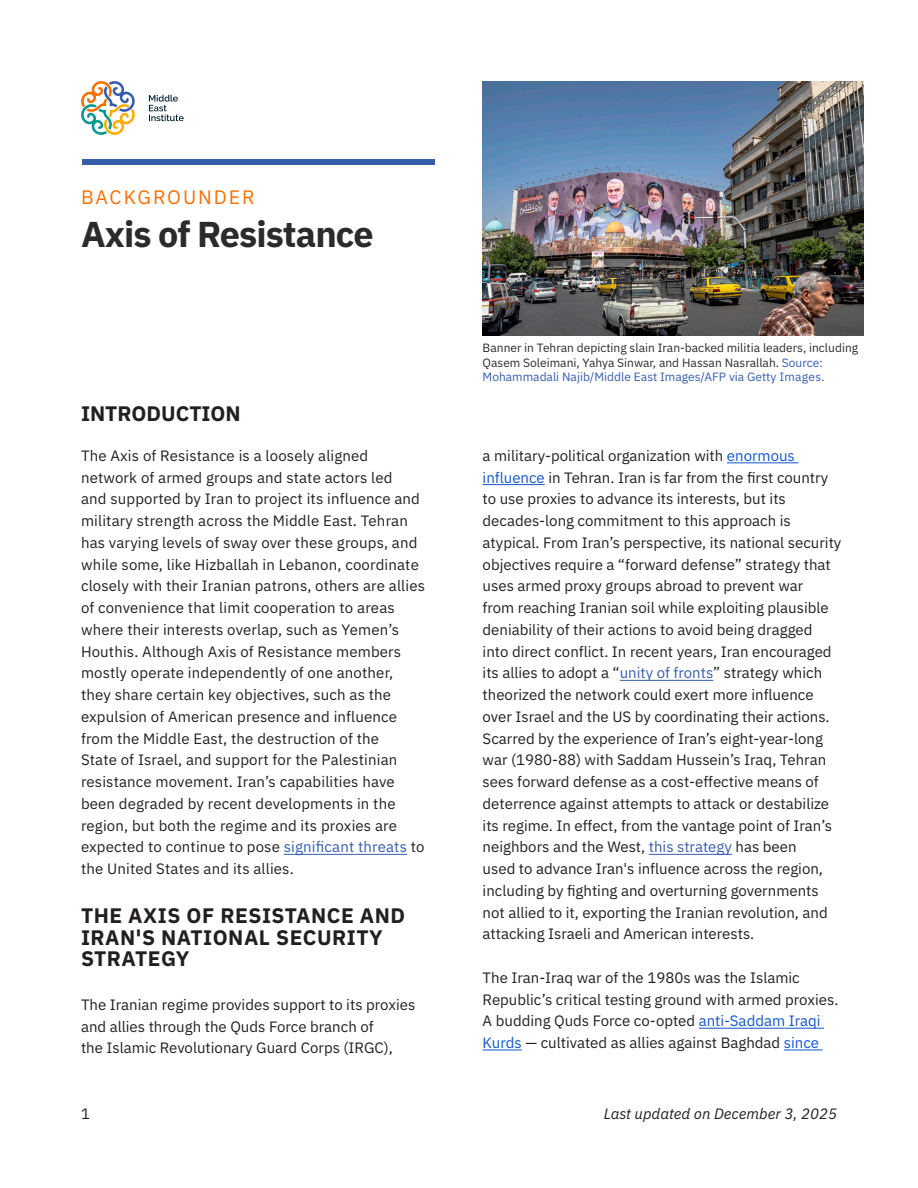
<style>
.page{position:relative;width:918px;height:1188px;background:#fff}
.page>*{position:absolute;margin:0;border:0;box-sizing:border-box;transform-origin:0 0}
.Document_Title{font:700 36px "IBM Plex Sans";letter-spacing:-.025em;color:#2b2b2b}
.Subheaders{font:700 21px/21.8px "IBM Plex Sans";letter-spacing:.025em;color:#231f20}
.Subheaders-2{font:700 21px "IBM Plex Sans";color:#231f20}
.Orange_Title{font:19.5px "IBM Plex Sans";letter-spacing:.1em;color:#fc6f01}
.t1{font:15px/21.8px "IBM Plex Sans";color:#231f20}
.t2{font:italic 15px "IBM Plex Sans";color:#231f20}
.t3{font:12px/14.4px "IBM Plex Sans";color:#2b2b2b}
.s1{color:#365dad}
.s2{color:#15c}
</style>
<div class="page">
<hr style="left:284px;top:854px;width:123px;height:1px;background:#365dad">
<hr style="left:727px;top:462px;width:71px;height:1px;background:#15c">
<hr style="left:483px;top:484px;width:62px;height:1px;background:#15c">
<hr style="left:620px;top:680px;width:93px;height:1px;background:#365dad">
<hr style="left:649px;top:854px;width:83px;height:1px;background:#365dad">
<hr style="left:699px;top:1028px;width:125px;height:1px;background:#15c">
<hr style="left:483px;top:1050px;width:39px;height:1px;background:#15c">
<hr style="left:784px;top:1050px;width:39px;height:1px;background:#15c">
<img style="left:483px;top:81px;width:381px;height:254px">
<svg style="left:81px;top:81px;width:103px;height:54px"></svg>
<div style="left:82px;top:159px;width:353px;height:6px;background:#355eab"></div>
<p class="Orange_Title" style="left:81px;top:182px;width:175px">BACKGROUNDER</p>
<p class="Document_Title" style="left:81px;top:206px;width:294px">Axis of Resistance</p>
<p class="Subheaders-2" style="left:81px;top:397px;width:161px">INTRODUCTION</p>
<p class="t1" style="left:81px;top:444px;width:346px">The Axis of Resistance is a loosely aligned network of armed groups and state actors led<br>and supported by Iran to project its influence and military strength across the Middle East. Tehran has varying levels of sway over these groups, and while some, like Hizballah in Lebanon, coordinate closely with their Iranian patrons, others are allies of convenience that limit cooperation to areas where their interests overlap, such as Yemen’s Houthis. Although Axis of Resistance members mostly operate independently of one another, they share certain key objectives, such as the expulsion of American presence and influence from the Middle East, the destruction of the<br>State of Israel, and support for the Palestinian resistance movement. Iran’s capabilities have been degraded by recent developments in the region, but both the regime and its proxies are expected to continue to pose <span class="s1">significant threats</span> to the United States and its allies.</p>
<p class="Subheaders" style="left:81px;top:903px;width:326px">THE AXIS OF RESISTANCE AND<br>IRAN'S NATIONAL SECURITY<br>STRATEGY</p>
<p class="t1" style="left:81px;top:993px;width:336px">The Iranian regime provides support to its proxies and allies through the Quds Force branch of<br>the Islamic Revolutionary Guard Corps (IRGC),</p>
<p class="t3" style="left:483px;top:340px;width:377px">Banner in Tehran depicting slain Iran-backed militia leaders, including<br>Qasem Soleimani, Yahya Sinwar, and Hassan Nasrallah. <span class="s1">Source:<br>Mohammadali Najib/Middle East Images/AFP via Getty Images.</span></p>
<p class="t1" style="left:483px;top:444px;width:360px">a military-political organization with <span class="s2">enormous influence</span> in Tehran. Iran is far from the first country to use proxies to advance its interests, but its decades-long commitment to this approach is atypical. From Iran’s perspective, its national security objectives require a “forward defense” strategy that uses armed proxy groups abroad to prevent war<br>from reaching Iranian soil while exploiting plausible deniability of their actions to avoid being dragged into direct conflict. In recent years, Iran encouraged its allies to adopt a “<span class="s1">unity of fronts</span>” strategy which theorized the network could exert more influence over Israel and the US by coordinating their actions.<br>Scarred by the experience of Iran’s eight-year-long war (1980-88) with Saddam Hussein’s Iraq, Tehran sees forward defense as a cost-effective means of deterrence against attempts to attack or destabilize its regime. In effect, from the vantage point of Iran’s neighbors and the West, <span class="s1">this strategy</span> has been<br>used to advance Iran's influence across the region, including by fighting and overturning governments not allied to it, exporting the Iranian revolution, and attacking Israeli and American interests.</p>
<p class="t1" style="left:483px;top:965px;width:357px">The Iran-Iraq war of the 1980s was the Islamic Republic’s critical testing ground with armed proxies.<br>A budding Quds Force co-opted <span class="s2">anti-Saddam Iraqi Kurds</span> — cultivated as allies against Baghdad <span class="s2">since</span></p>
<p class="t1" style="left:81px;top:1101px;width:10px">1</p>
<p class="t2" style="left:604px;top:1102px;width:235px">Last updated on December 3, 2025</p>
</div>
